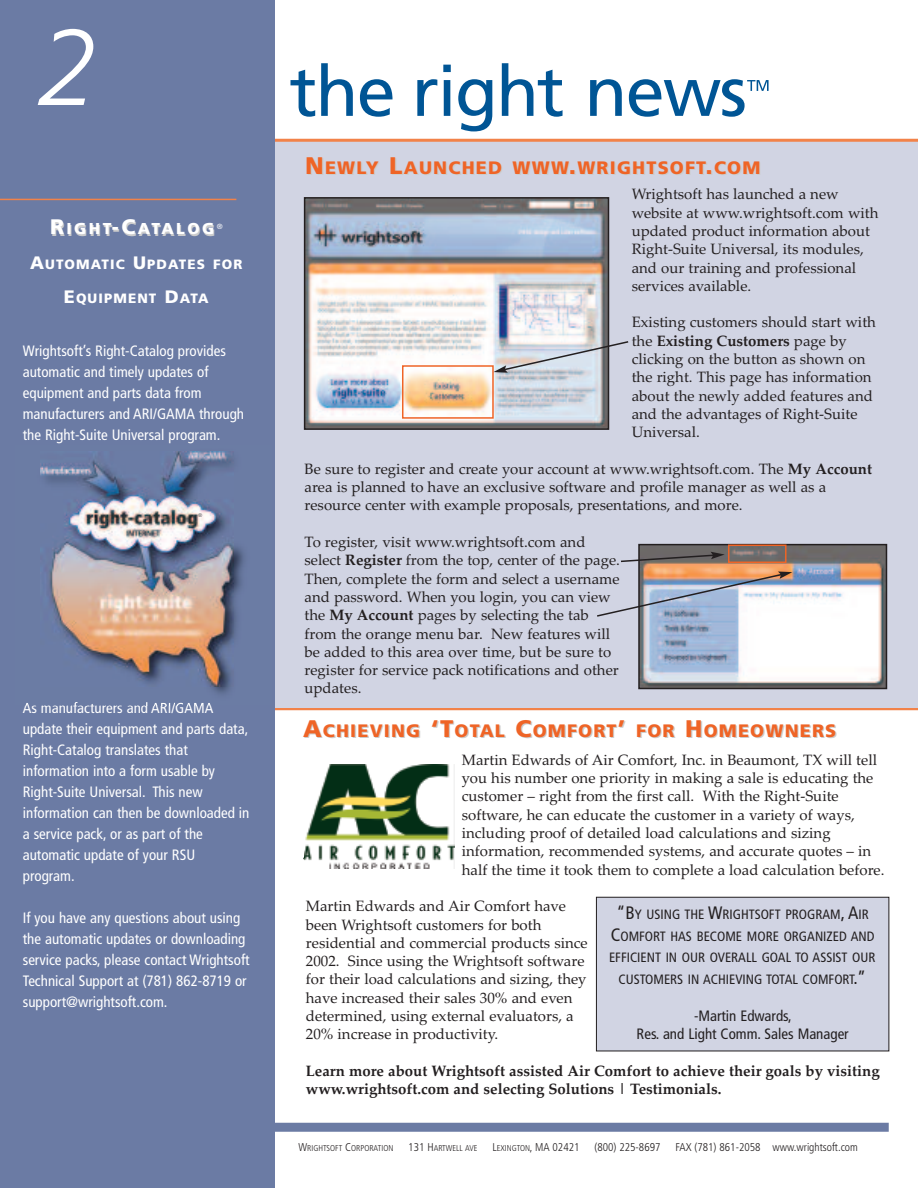
<style>
.page{position:relative;width:918px;height:1188px;background:#fff}
.page>*{position:absolute;margin:0;border:0;box-sizing:border-box;transform-origin:0 0}
.t1{font:italic 300 108px "Frutiger";color:#fff}
.t2{font:900 18px "Frutiger";letter-spacing:.065em;color:#ef6426}
.t3{font:900 15.75px "Frutiger";letter-spacing:.155em;color:#fff}
.t4{font:15px/18.3px "Palatino Linotype";color:#231f20}
.t5{font:condensed 15px/21px "Frutiger";color:#fff}
.t6{font:700 15px/18.3px "Palatino Linotype";color:#231f20}
.t7{font:condensed 15px/18px "Frutiger";color:#231f20;text-align:center}
.t8{font:condensed 13.5px/21.6px "Frutiger";color:#231f20;text-align:center}
.t9{font:900 13.5px "Frutiger";letter-spacing:.08em;color:#fff}
.t10{font:300 condensed 11.25px "Frutiger";color:#231f20}
.t11{font:300 condensed 8.4px "Frutiger";color:#231f20}
.t12{font:300 condensed 5.25px "Frutiger";color:#231f20}
.s1{font-size:21px}
.s2{color:#ccc}
.s3{font-size:18px}
.s4{font-size:24px}
.s5{font-weight:700}
.s6{font-size:11.25px}
.s7{font-size:8.4px}
</style>
<div class="page">
<hr style="left:266px;top:707px;width:652px;height:3px;background:#f28249">
<div style="left:271px;top:140px;width:647px;height:567px;background:#d1d4e3"></div>
<hr style="left:260px;top:139px;width:658px;height:3px;background:#f28249">
<svg style="left:291px;top:70px;width:24px;height:47px"></svg>
<svg style="left:321px;top:63px;width:32px;height:53px"></svg>
<svg style="left:360px;top:79px;width:33px;height:38px"></svg>
<svg style="left:417px;top:79px;width:20px;height:37px"></svg>
<svg style="left:443px;top:65px;width:8px;height:51px"></svg>
<svg style="left:458px;top:79px;width:34px;height:52px"></svg>
<svg style="left:502px;top:63px;width:61px;height:54px"></svg>
<svg style="left:590px;top:79px;width:32px;height:37px"></svg>
<svg style="left:629px;top:79px;width:140px;height:38px"></svg>
<div style="left:263px;top:1123px;width:626px;height:9px;background:#6b7ba4"></div>
<div style="left:0;top:0;width:274px;height:1188px;background:#6b7ba4"></div>
<hr style="left:0;top:199px;width:236px;height:1px;background:#f28249">
<img style="left:307px;top:200px;width:299px;height:227px">
<div style="left:304px;top:197px;width:305px;height:233px;border:2px solid #231f20"></div>
<img style="left:641px;top:547px;width:243px;height:139px">
<div style="left:638px;top:544px;width:249px;height:145px;border:2px solid #231f20"></div>
<div style="left:402px;top:365px;width:92px;height:54px;border:2px solid #ef6426"></div>
<div style="left:728px;top:544px;width:59px;height:19px;border:2px solid #ef6426"></div>
<svg style="left:597px;top:572px;width:195px;height:46px"></svg>
<div style="left:596px;top:897px;width:293px;height:154px;background:#d1d4e3"></div>
<div style="left:596px;top:897px;width:293px;height:154px;border:1px solid #231f20"></div>
<svg style="left:494px;top:340px;width:135px;height:33px"></svg>
<svg style="left:621px;top:552px;width:104px;height:11px"></svg>
<img style="left:40px;top:451px;width:204px;height:255px">
<img style="left:25px;top:702px;width:87px;height:4px">
<img style="left:41px;top:452px;width:192px;height:234px">
<img style="left:304px;top:764px;width:151px;height:104px">
<h1 class="t1" style="left:38px;top:24px;width:62px">2</h1>
<p class="t3" style="left:50px;top:223px;width:174px"><span class="s1">R</span>I<span class="s2">G</span>HT<span class="s1">-C</span>ATALOG <sup>®</sup></p>
<p class="t9" style="left:30px;top:259px;width:214px"><span class="s3">A</span>UTOMATIC <span class="s3">U</span>PDATES FOR</p>
<p class="t9" style="left:64px;top:293px;width:146px"><span class="s3">E</span>QUIPMENT <span class="s3">D</span>ATA</p>
<p class="t5" style="left:23px;top:342px;width:223px">Wrightsoft’s Right-Catalog provides automatic and timely updates of equipment and parts data from manufacturers and ARI/GAMA through the Right-Suite Universal program.</p>
<p class="t12" style="left:198px;top:513px;width:6px">®</p>
<p class="t5" style="left:23px;top:699px;width:228px">As manufacturers and ARI/GAMA update their equipment and parts data,<br>Right-Catalog translates that information into a form usable by<br>Right-Suite Universal. This new information can then be downloaded in a service pack, or as part of the automatic update of your RSU program.</p>
<p class="t5" style="left:23px;top:909px;width:228px">If you have any questions about using the automatic updates or downloading service packs, please contact Wrightsoft Technical Support at (781) 862-8719 or support@wrightsoft.com.</p>
<p class="t2" style="left:305px;top:160px;width:458px"><span class="s4">N</span>E<span class="s2">W</span>LY <span class="s4">L</span>AUNCHED <span class="s2">WWW</span><span class="s4">.</span>WRIGHTSOFT<span class="s4">.</span>CO<span class="s2">M</span></p>
<p class="t4" style="left:632px;top:185px;width:248px">Wrightsoft has launched a new website at www.wrightsoft.com with updated product information about<br>Right-Suite Universal, its modules, and our training and professional services available.</p>
<p class="t4" style="left:632px;top:313px;width:246px">Existing customers should start with the <span class="s5">Existing Customers</span> page by clicking on the button as shown on the right. This page has information about the newly added features and and the advantages of Right-Suite<br>Universal.</p>
<p class="t4" style="left:305px;top:460px;width:569px">Be sure to register and create your account at www.wrightsoft.com. The <span class="s5">My Account </span>area is planned to have an exclusive software and profile manager as well as a resource center with example proposals, presentations, and more.</p>
<p class="t4" style="left:305px;top:533px;width:317px">To register, visit www.wrightsoft.com and select <span class="s5">Register</span> from the top, center of the page.<br>Then, complete the form and select a username and password. When you login, you can view the <span class="s5">My Account</span> pages by selecting the tab from the orange menu bar. New features will be added to this area over time, but be sure to register for service pack notifications and other updates.</p>
<p class="t2" style="left:303px;top:723px;width:535px"><span class="s4">A</span>CHIEVING <span class="s4">‘T</span>OTAL <span class="s4">C</span>OMFORT<span class="s4">’</span> FOR <span class="s4">H</span>OMEOWNERS</p>
<p class="t4" style="left:462px;top:751px;width:424px">Martin Edwards of Air Comfort, Inc. in Beaumont, TX will tell you his number one priority in making a sale is educating the customer – right from the first call. With the Right-Suite software, he can educate the customer in a variety of ways, including proof of detailed load calculations and sizing information, recommended systems, and accurate quotes – in half the time it took them to complete a load calculation before.</p>
<p class="t4" style="left:306px;top:897px;width:283px">Martin Edwards and Air Comfort have been Wrightsoft customers for both residential and commercial products since 2002. Since using the Wrightsoft software for their load calculations and sizing, they have increased their sales 30% and even determined, using external evaluators, a 20% increase in productivity.</p>
<p class="t6" style="left:306px;top:1062px;width:575px">Learn more about Wrightsoft assisted Air Comfort to achieve their goals by visiting www.wrightsoft.com and selecting Solutions | Testimonials.</p>
<p class="t8" style="left:609px;top:905px;width:268px"><span class="s3">“B</span>Y USING THE <span class="s3">W</span>RIGHTSOFT PROGRAM<span class="s3">, A</span>IR <span class="s3">C</span>OMFORT HAS BECOME MORE ORGANIZED AND EFFICIENT IN OUR OVERALL GOAL TO ASSIST OUR CUSTOMERS IN ACHIEVING TOTAL COMFORT<span class="s3">.”</span></p>
<p class="t7" style="left:637px;top:1008px;width:214px">-Martin Edwards,<br>Res. and Light Comm. Sales Manager</p>
<p class="t11" style="left:298px;top:1145px;width:96px"><span class="s6">W</span>RIGHTSOFT <span class="s6">C</span>ORPORATION</p>
<p class="t11" style="left:408px;top:1145px;width:71px"><span class="s6">131 H</span>ARTWELL AVE</p>
<p class="t10" style="left:492px;top:1143px;width:89px">L<span class="s7">EXINGTON</span>, MA 02421</p>
<p class="t10" style="left:594px;top:1143px;width:68px">(800) 225-8697</p>
<p class="t10" style="left:675px;top:1143px;width:184px">FAX (781) 861-2058 www.wrightsoft.com</p>
</div>
